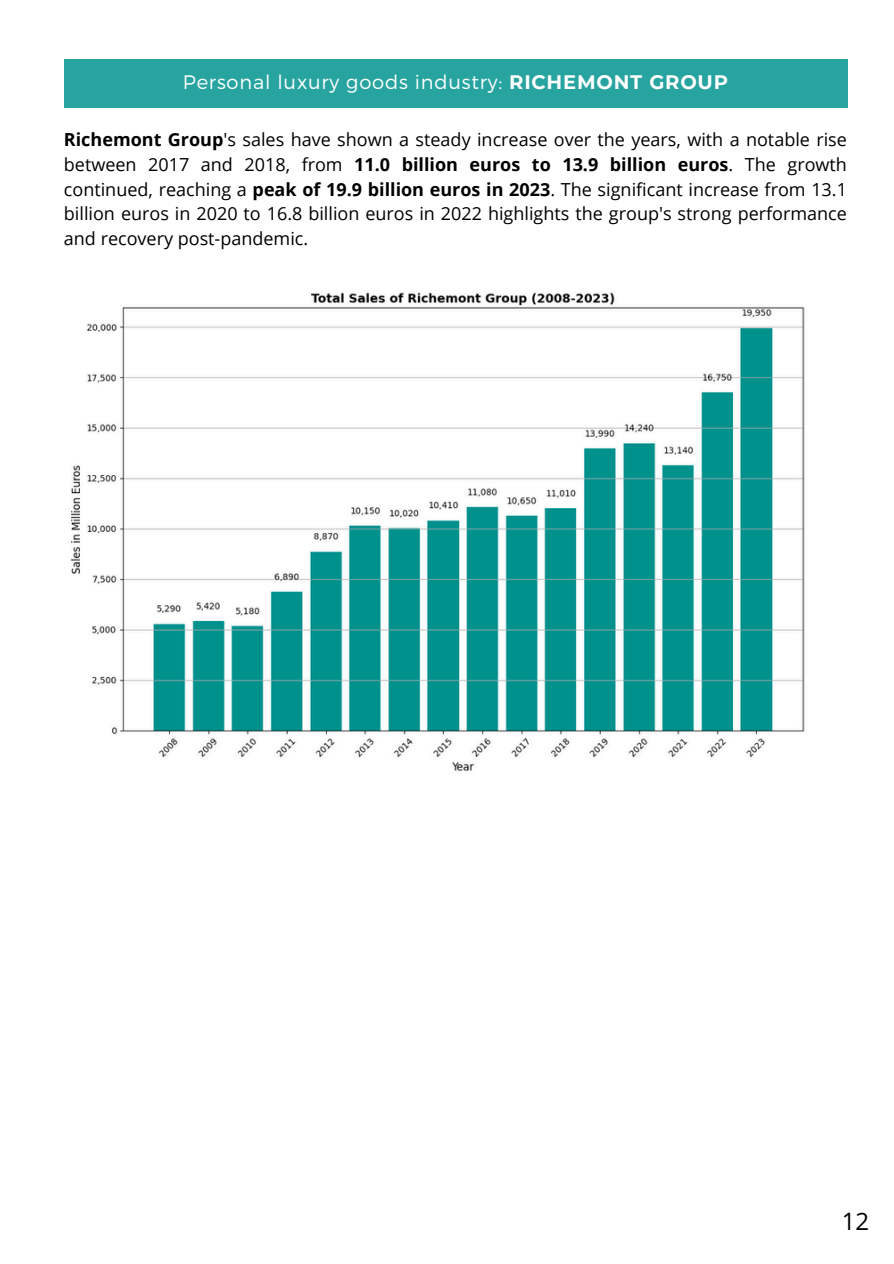
<style>
.page{position:relative;width:894px;height:1264px;background:#fff}
.page>*{position:absolute;margin:0;border:0;box-sizing:border-box;transform-origin:0 0}
.t1{font:24px "Open Sans";color:#000}
.t2{font:300 19.5px "Montserrat";letter-spacing:.04em;color:#fff}
.t3{font:18px/24.8px "Open Sans";color:#000;text-align:justify}
.s1{font-weight:700}
</style>
<div class="page">
<div style="left:64px;top:59px;width:782px;height:49px;background:#27a4a0"></div>
<img style="left:71px;top:292px;width:734px;height:479px">
<p class="t2" style="left:183px;top:70px;width:546px">Personal luxury goods industry: <span class="s1">RICHEMONT GROUP</span></p>
<p class="t3" style="left:64px;top:127px;width:784px"><span class="s1">Richemont Group</span>'s sales have shown a steady increase over the years, with a notable rise between 2017 and 2018, from <span class="s1">11.0 billion euros to 13.9 billion euros</span>. The growth continued, reaching a <span class="s1">peak of 19.9 billion euros in 2023</span>. The significant increase from 13.1 billion euros in 2020 to 16.8 billion euros in 2022 highlights the group's strong performance and recovery post-pandemic.</p>
<h1 class="t1" style="left:841px;top:1203px;width:29px">12</h1>
</div>
